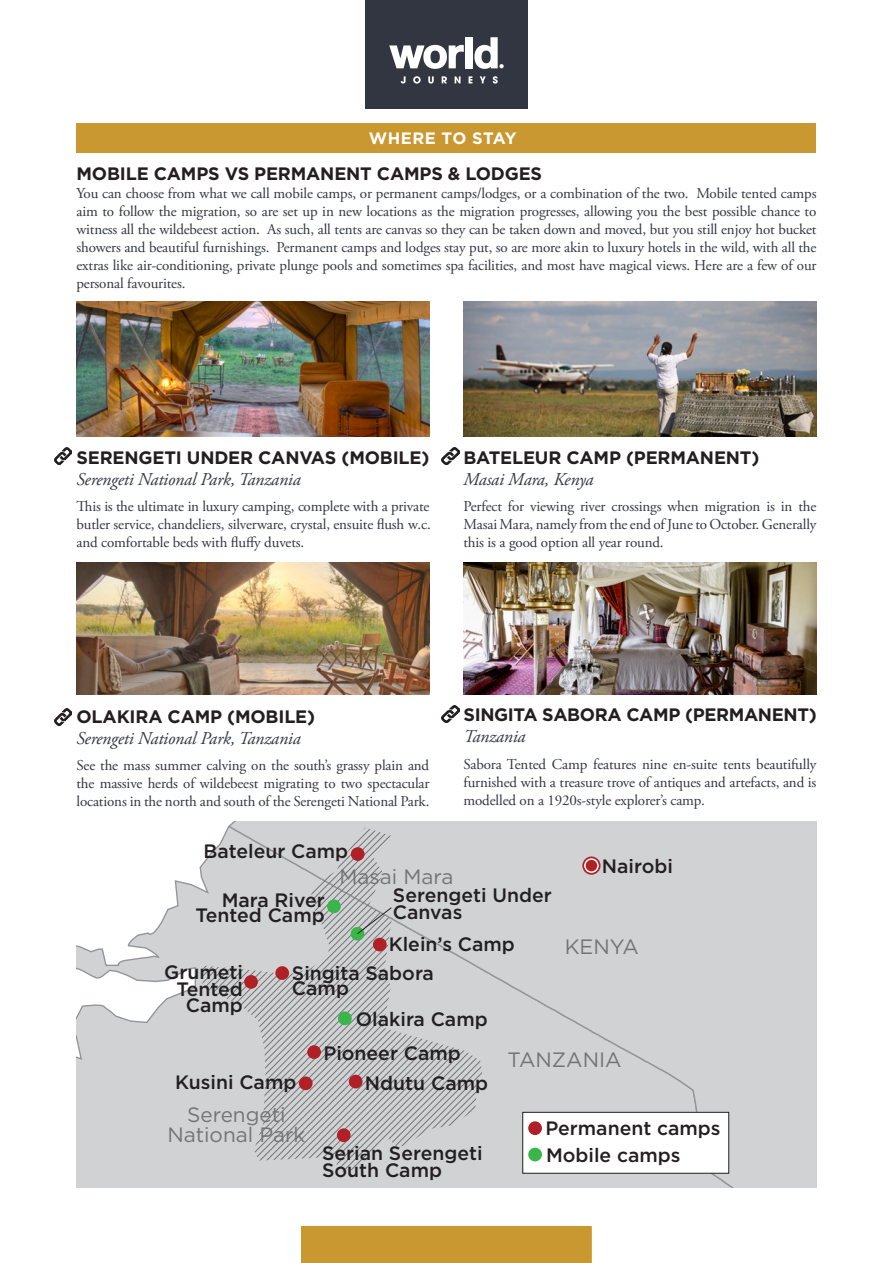
<style>
.page{position:relative;width:893px;height:1263px;background:#fff}
.page>*{position:absolute;margin:0;border:0;box-sizing:border-box;transform-origin:0 0}
.t1{font:20.7px/20.7px "Gotham";color:#737477;text-align:center}
.t2{font:500 19.35px/16.6px "Gotham";color:#231f20}
.t3{font:700 18px/21px "Gotham";letter-spacing:-.01em;color:#231f20}
.t4{font:italic 18px/21px "Adobe Garamond Pro";letter-spacing:-.01em;color:#323640}
.t5{font:700 16.5px "Gotham";letter-spacing:.025em;color:#fff}
.t6{font:15px/18px "Adobe Garamond Pro";letter-spacing:-.01em;color:#323640;text-align:justify}
.s1{font-family:"Gotham";font-weight:700;font-style:normal;color:#231f20}
.s2{font-family:"Adobe Garamond Pro";font-weight:400;font-style:italic;color:#323640}
</style>
<div class="page">
<div style="left:77px;top:1061px;width:125px;height:126px;background:#d1d2d4"></div>
<div style="left:202px;top:822px;width:614px;height:365px;background:#d1d2d4"></div>
<svg style="left:77px;top:864px;width:125px;height:197px"></svg>
<svg style="left:582px;top:856px;width:19px;height:19px"></svg>
<svg style="left:584px;top:858px;width:15px;height:15px"></svg>
<div style="left:586px;top:860px;width:11px;height:11px;background:#af2327;border-radius:50%"></div>
<svg style="left:202px;top:822px;width:281px;height:350px;background:#c7c7c9"></svg>
<div style="left:523px;top:1112px;width:206px;height:61px;background:#fff"></div>
<div style="left:522px;top:1112px;width:207px;height:61px;border:1px solid #231f20"></div>
<div style="left:528px;top:1148px;width:14px;height:13px;background:#3ab54a;border-radius:50%"></div>
<div style="left:528px;top:1121px;width:14px;height:14px;background:#b02127;border-radius:50%"></div>
<div style="left:351px;top:847px;width:14px;height:14px;background:#b02127;border-radius:50%"></div>
<div style="left:365px;top:0;width:163px;height:108px;background:#323640"></div>
<svg style="left:389px;top:45px;width:75px;height:24px"></svg>
<div style="left:465px;top:37px;width:8px;height:31px;background:#fff"></div>
<svg style="left:401px;top:76px;width:4px;height:8px"></svg>
<svg style="left:413px;top:76px;width:8px;height:8px"></svg>
<svg style="left:428px;top:76px;width:6px;height:8px"></svg>
<svg style="left:442px;top:76px;width:5px;height:7px"></svg>
<svg style="left:455px;top:76px;width:5px;height:7px"></svg>
<svg style="left:468px;top:76px;width:4px;height:7px"></svg>
<svg style="left:480px;top:76px;width:6px;height:7px"></svg>
<svg style="left:493px;top:76px;width:5px;height:8px"></svg>
<svg style="left:474px;top:37px;width:30px;height:32px"></svg>
<div style="left:301px;top:1226px;width:291px;height:37px;background:#ca9830"></div>
<img style="left:77px;top:301px;width:352px;height:136px">
<img style="left:77px;top:563px;width:352px;height:131px">
<img style="left:463px;top:563px;width:353px;height:131px">
<img style="left:463px;top:301px;width:353px;height:136px">
<div style="left:77px;top:124px;width:739px;height:29px;background:#ca9830"></div>
<img style="left:55px;top:447px;width:17px;height:18px">
<img style="left:442px;top:447px;width:17px;height:18px">
<img style="left:442px;top:705px;width:17px;height:17px">
<img style="left:55px;top:708px;width:17px;height:17px">
<p class="t5" style="left:369px;top:129px;width:149px">WHERE TO STAY</p>
<p class="t3" style="left:77px;top:162px;width:467px">MOBILE CAMPS VS PERMANENT CAMPS &amp; LODGES</p>
<p class="t6" style="left:77px;top:185px;width:741px">You can choose from what we call mobile camps, or permanent camps/lodges, or a combination of the two. Mobile tented camps aim to follow the migration, so are set up in new locations as the migration progresses, allowing you the best possible chance to witness all the wildebeest action. As such, all tents are canvas so they can be taken down and moved, but you still enjoy hot bucket showers and beautiful furnishings. Permanent camps and lodges stay put, so are more akin to luxury hotels in the wild, with all the extras like air-conditioning, private plunge pools and sometimes spa facilities, and most have magical views. Here are a few of our personal favourites.</p>
<p class="t4" style="left:77px;top:448px;width:354px"><span class="s1">SERENGETI UNDER CANVAS (MOBILE)<br></span>Serengeti National Park, Tanzania</p>
<p class="t6" style="left:77px;top:498px;width:356px">This is the ultimate in luxury camping, complete with a private butler service, chandeliers, silverware, crystal, ensuite flush w.c. and comfortable beds with fluffy duvets.</p>
<p class="t3" style="left:463px;top:446px;width:297px">BATELEUR CAMP (PERMANENT)<br><span class="s2">Masai Mara, Kenya</span></p>
<p class="t6" style="left:463px;top:498px;width:354px">Perfect for viewing river crossings when migration is in the Masai Mara, namely from the end of June to October. Generally this is a good option all year round.</p>
<p class="t4" style="left:77px;top:707px;width:240px"><span class="s1">OLAKIRA CAMP (MOBILE)<br></span>Serengeti National Park, Tanzania</p>
<p class="t6" style="left:77px;top:757px;width:354px">See the mass summer calving on the south’s grassy plain and the massive herds of wildebeest migrating to two spectacular locations in the north and south of the Serengeti National Park.</p>
<p class="t3" style="left:463px;top:704px;width:355px">SINGITA SABORA CAMP (PERMANENT)<br><span class="s2">Tanzania</span></p>
<p class="t6" style="left:463px;top:756px;width:354px">Sabora Tented Camp features nine en-suite tents beautifully furnished with a treasure trove of antiques and artefacts, and is modelled on a 1920s-style explorer’s camp.</p>
<p class="t2" style="left:204px;top:843px;width:146px">Bateleur Camp</p>
<p class="t1" style="left:339px;top:866px;width:115px">Masai Mara</p>
<p class="t2" style="left:602px;top:857px;width:73px">Nairobi</p>
<p class="t2" style="left:195px;top:892px;width:131px;line-height:15.1px;text-align:right">Mara River<br>Tented Camp</p>
<p class="t2" style="left:393px;top:886px;width:160px">Serengeti Under<br>Canvas</p>
<p class="t2" style="left:389px;top:935px;width:128px">Klein’s Camp</p>
<p class="t2" style="left:164px;top:963px;width:80px;text-align:right">Grumeti<br>Tented<br>Camp</p>
<p class="t2" style="left:292px;top:965px;width:143px;line-height:15.1px">Singita Sabora<br>Camp</p>
<p class="t2" style="left:356px;top:1010px;width:133px">Olakira Camp</p>
<p class="t1" style="left:565px;top:936px;width:76px">KENYA</p>
<p class="t2" style="left:323px;top:1044px;width:139px">Pioneer Camp</p>
<p class="t2" style="left:175px;top:1073px;width:123px">Kusini Camp</p>
<p class="t2" style="left:365px;top:1074px;width:125px">Ndutu Camp</p>
<p class="t1" style="left:167px;top:1103px;width:139px">Serengeti<br>National Park</p>
<p class="t2" style="left:322px;top:1144px;width:162px">Serian Serengeti<br>South Camp</p>
<p class="t1" style="left:507px;top:1049px;width:115px">TANZANIA</p>
<p class="t2" style="left:545px;top:1120px;width:177px">Permanent camps</p>
<p class="t2" style="left:546px;top:1146px;width:136px">Mobile camps</p>
</div>
